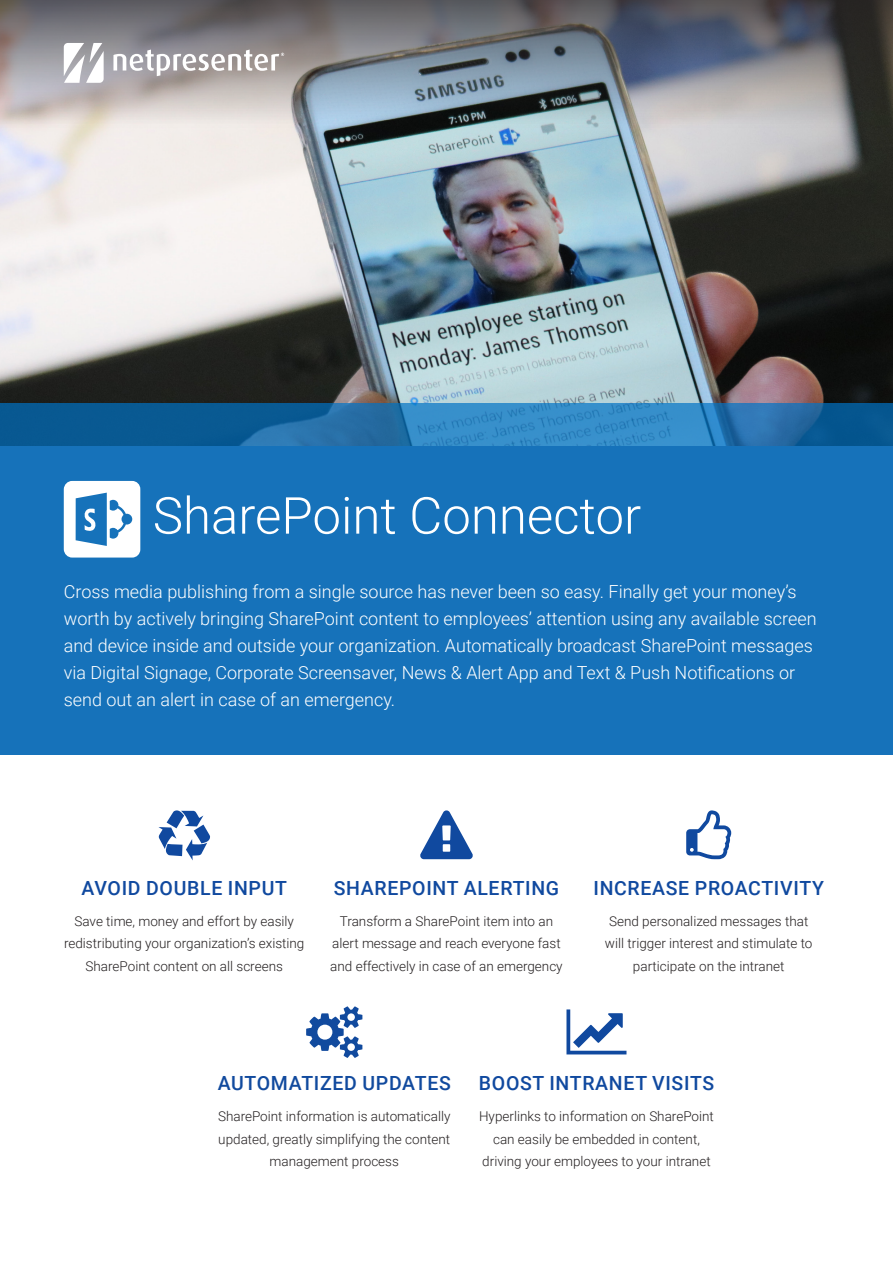
<style>
.page{position:relative;width:893px;height:1263px;background:#fff}
.page>*{position:absolute;margin:0;border:0;box-sizing:border-box;transform-origin:0 0}
.body{font:300 51px "Roboto";color:#fff}
.body-2{font:500 19.5px "Roboto";letter-spacing:.035em;color:#10499f}
.body-3{font:500 19.5px "Roboto";letter-spacing:.035em;color:#114a9e}
.body-4{font:300 18px/27px "Roboto";color:#fff}
.body-5{font:300 13.5px/22.5px "Roboto";color:#231f20;text-align:center}
</style>
<div class="page">
<img style="left:0;top:128px;width:893px;height:276px">
<div style="left:0;top:446px;width:893px;height:309px;background:#1672ba"></div>
<svg style="left:64px;top:481px;width:76px;height:76px"></svg>
<svg style="left:0;top:404px;width:893px;height:42px;background:#1e70aa"></svg>
<svg style="left:0;top:0;width:893px;height:128px;background:#7e8288"></svg>
<svg style="left:64px;top:43px;width:40px;height:40px"></svg>
<svg style="left:113px;top:50px;width:171px;height:26px"></svg>
<p class="body" style="left:153px;top:480px;width:490px">SharePoint Connector</p>
<p class="body-4" style="left:64px;top:577px;width:754px">Cross media publishing from a single source has never been so easy. Finally get your money’s worth by actively bringing SharePoint content to employees’ attention using any available screen and device inside and outside your organization. Automatically broadcast SharePoint messages via Digital Signage, Corporate Screensaver, News &amp; Alert App and Text &amp; Push Notifications or send out an alert in case of an emergency.</p>
<p class="body-2" style="left:81px;top:874px;width:207px">AVOID DOUBLE INPUT</p>
<p class="body-5" style="left:64px;top:909px;width:242px">Save time, money and effort by easily redistributing your organization’s existing<br>SharePoint content on all screens</p>
<p class="body-2" style="left:334px;top:874px;width:227px">SHAREPOINT ALERTING</p>
<p class="body-5" style="left:330px;top:909px;width:234px">Transform a SharePoint item into an alert message and reach everyone fast and effectively in case of an emergency</p>
<p class="body-2" style="left:593px;top:874px;width:232px">INCREASE PROACTIVITY</p>
<p class="body-5" style="left:605px;top:909px;width:209px">Send personalized messages that will trigger interest and stimulate to participate on the intranet</p>
<p class="body-3" style="left:218px;top:1070px;width:235px">AUTOMATIZED UPDATES</p>
<p class="body-5" style="left:218px;top:1105px;width:234px">SharePoint information is automatically updated, greatly simplifying the content management process</p>
<p class="body-2" style="left:479px;top:1070px;width:237px">BOOST INTRANET VISITS</p>
<p class="body-5" style="left:479px;top:1105px;width:236px">Hyperlinks to information on SharePoint can easily be embedded in content, driving your employees to your intranet</p>
</div>
